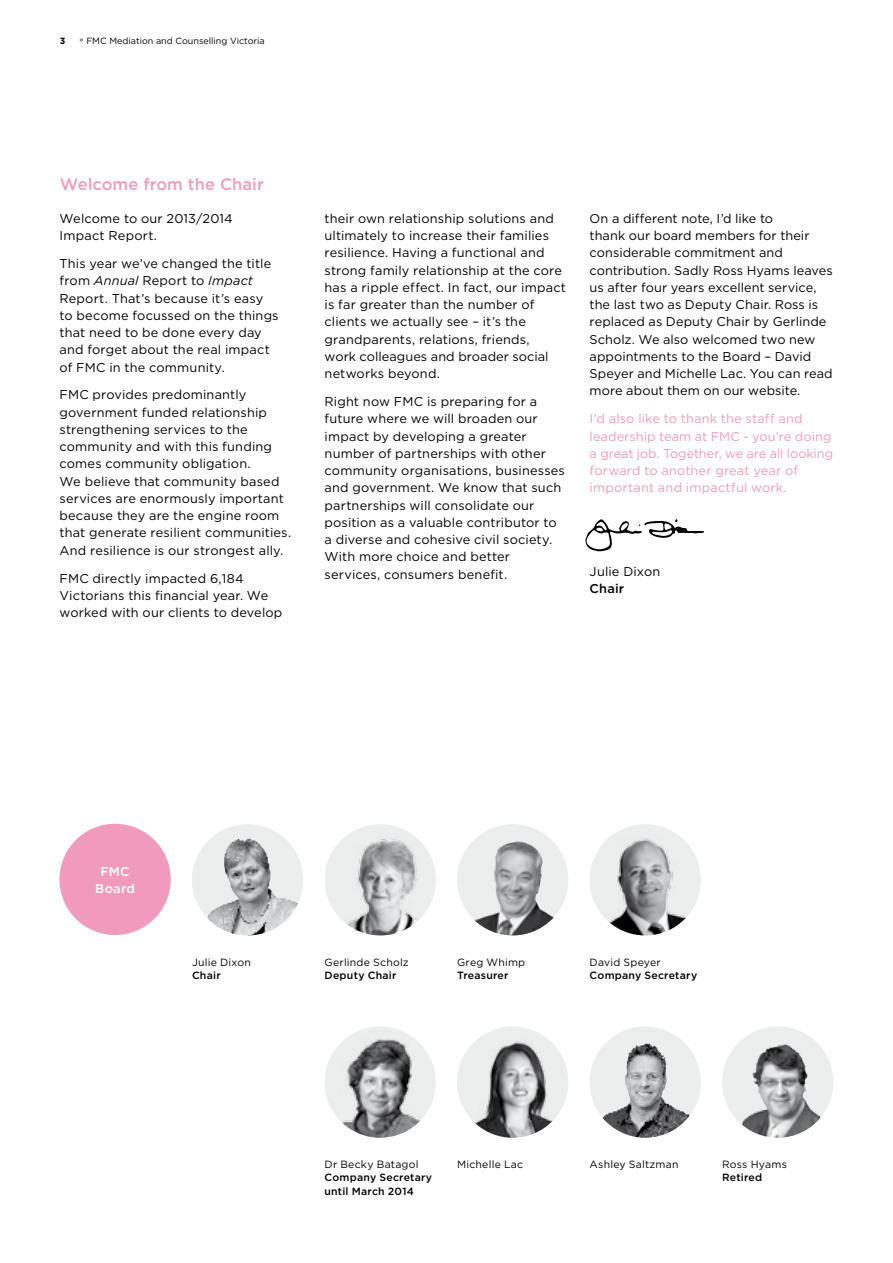
<style>
.page{position:relative;width:893px;height:1263px;background:#fff}
.page>*{position:absolute;margin:0;border:0;box-sizing:border-box;transform-origin:0 0}
.t1{font:500 16.5px "Gotham";letter-spacing:.005em;color:#f09bbe}
.t2{font:12.75px/17.2px "Gotham";letter-spacing:.01em;color:#000}
.t3{font:12.75px/17.2px "Gotham";letter-spacing:.005em;color:#f09bbe}
.t4{font:500 12.75px/17.2px "Gotham";letter-spacing:.015em;color:#fff;text-align:center}
.t5{font:500 12.75px "Gotham";letter-spacing:.015em;color:#000}
.t6{font:10.5px "Gotham";letter-spacing:.02em;color:#000}
.t7{font:500 10.5px/13.5px "Gotham";letter-spacing:.02em;color:#000}
.t8{font:9px "Gotham";color:#000}
.t9{font:700 9px "Gotham";color:#000}
.s1{font-style:italic}
</style>
<div class="page">
<svg style="left:192px;top:824px;width:111px;height:111px;background:#cbcccd"></svg>
<img style="left:224px;top:838px;width:16px;height:30px">
<svg style="left:590px;top:1026px;width:111px;height:112px;background:#bcbdbe"></svg>
<svg style="left:635px;top:1042px;width:11px;height:5px"></svg>
<div style="left:722px;top:1026px;width:111px;height:112px;background:#eceded;border-radius:50%"></div>
<img style="left:742px;top:1044px;width:78px;height:94px">
<div style="left:325px;top:824px;width:111px;height:111px;background:#eceded;border-radius:50%"></div>
<img style="left:342px;top:833px;width:76px;height:102px">
<div style="left:457px;top:1026px;width:111px;height:112px;background:#eceded;border-radius:50%"></div>
<img style="left:476px;top:1039px;width:76px;height:99px">
<svg style="left:457px;top:824px;width:111px;height:111px;background:#c3c4c5"></svg>
<img style="left:495px;top:841px;width:21px;height:10px">
<div style="left:324px;top:1026px;width:112px;height:112px;background:#eceded;border-radius:50%"></div>
<img style="left:327px;top:1037px;width:94px;height:101px">
<div style="left:590px;top:824px;width:111px;height:111px;background:#eceded;border-radius:50%"></div>
<img style="left:605px;top:836px;width:81px;height:99px">
<div style="left:59px;top:824px;width:112px;height:111px;background:#f09bbe;border-radius:50%"></div>
<svg style="left:585px;top:519px;width:119px;height:32px"></svg>
<p class="t9" style="left:60px;top:35px;width:7px">3</p>
<p class="t8" style="left:80px;top:36px;width:187px">° FMC Mediation and Counselling Victoria</p>
<p class="t1" style="left:60px;top:175px;width:205px">Welcome from the Chair</p>
<p class="t2" style="left:60px;top:209px;width:175px">Welcome to our 2013/2014<br>Impact Report.</p>
<p class="t2" style="left:60px;top:255px;width:221px">This year we’ve changed the title from <span class="s1">Annual</span> Report to <span class="s1">Impact<br></span>Report. That’s because it’s easy to become focussed on the things that need to be done every day and forget about the real impact of FMC in the community.</p>
<p class="t2" style="left:60px;top:386px;width:233px">FMC provides predominantly government funded relationship strengthening services to the community and with this funding comes community obligation.<br>We believe that community based services are enormously important because they are the engine room that generate resilient communities.<br>And resilience is our strongest ally.</p>
<p class="t2" style="left:60px;top:569px;width:224px">FMC directly impacted 6,184<br>Victorians this financial year. We worked with our clients to develop</p>
<p class="t2" style="left:325px;top:209px;width:243px">their own relationship solutions and ultimately to increase their families resilience. Having a functional and strong family relationship at the core has a ripple effect. In fact, our impact is far greater than the number of clients we actually see – it’s the grandparents, relations, friends,<br>work colleagues and broader social networks beyond.</p>
<p class="t2" style="left:325px;top:393px;width:242px">Right now FMC is preparing for a future where we will broaden our impact by developing a greater number of partnerships with other community organisations, businesses and government. We know that such partnerships will consolidate our position as a valuable contributor to a diverse and cohesive civil society.<br>With more choice and better services, consumers benefit.</p>
<p class="t2" style="left:590px;top:210px;width:245px">On a different note, I’d like to<br>thank our board members for their considerable commitment and contribution. Sadly Ross Hyams leaves us after four years excellent service, the last two as Deputy Chair. Ross is replaced as Deputy Chair by Gerlinde Scholz. We also welcomed two new appointments to the Board – David Speyer and Michelle Lac. You can read more about them on our website.</p>
<p class="t3" style="left:590px;top:410px;width:245px">I’d also like to thank the staff and leadership team at FMC - you’re doing a great job. Together, we are all looking forward to another great year of important and impactful work.</p>
<p class="t2" style="left:590px;top:563px;width:72px">Julie Dixon</p>
<p class="t5" style="left:590px;top:581px;width:36px">Chair</p>
<p class="t4" style="left:95px;top:863px;width:41px">FMC<br>Board</p>
<p class="t6" style="left:192px;top:956px;width:60px">Julie Dixon</p>
<p class="t7" style="left:192px;top:968px;width:30px">Chair</p>
<p class="t6" style="left:325px;top:956px;width:86px">Gerlinde Scholz</p>
<p class="t7" style="left:325px;top:968px;width:73px">Deputy Chair</p>
<p class="t6" style="left:457px;top:956px;width:70px">Greg Whimp</p>
<p class="t7" style="left:457px;top:968px;width:53px">Treasurer</p>
<p class="t6" style="left:590px;top:956px;width:73px">David Speyer</p>
<p class="t7" style="left:590px;top:968px;width:109px">Company Secretary</p>
<p class="t6" style="left:324px;top:1158px;width:96px">Dr Becky Batagol</p>
<p class="t7" style="left:324px;top:1171px;width:109px">Company Secretary until March 2014</p>
<p class="t6" style="left:457px;top:1158px;width:68px">Michelle Lac</p>
<p class="t6" style="left:590px;top:1158px;width:90px">Ashley Saltzman</p>
<p class="t6" style="left:722px;top:1158px;width:66px">Ross Hyams</p>
<p class="t7" style="left:722px;top:1170px;width:42px">Retired</p>
</div>
